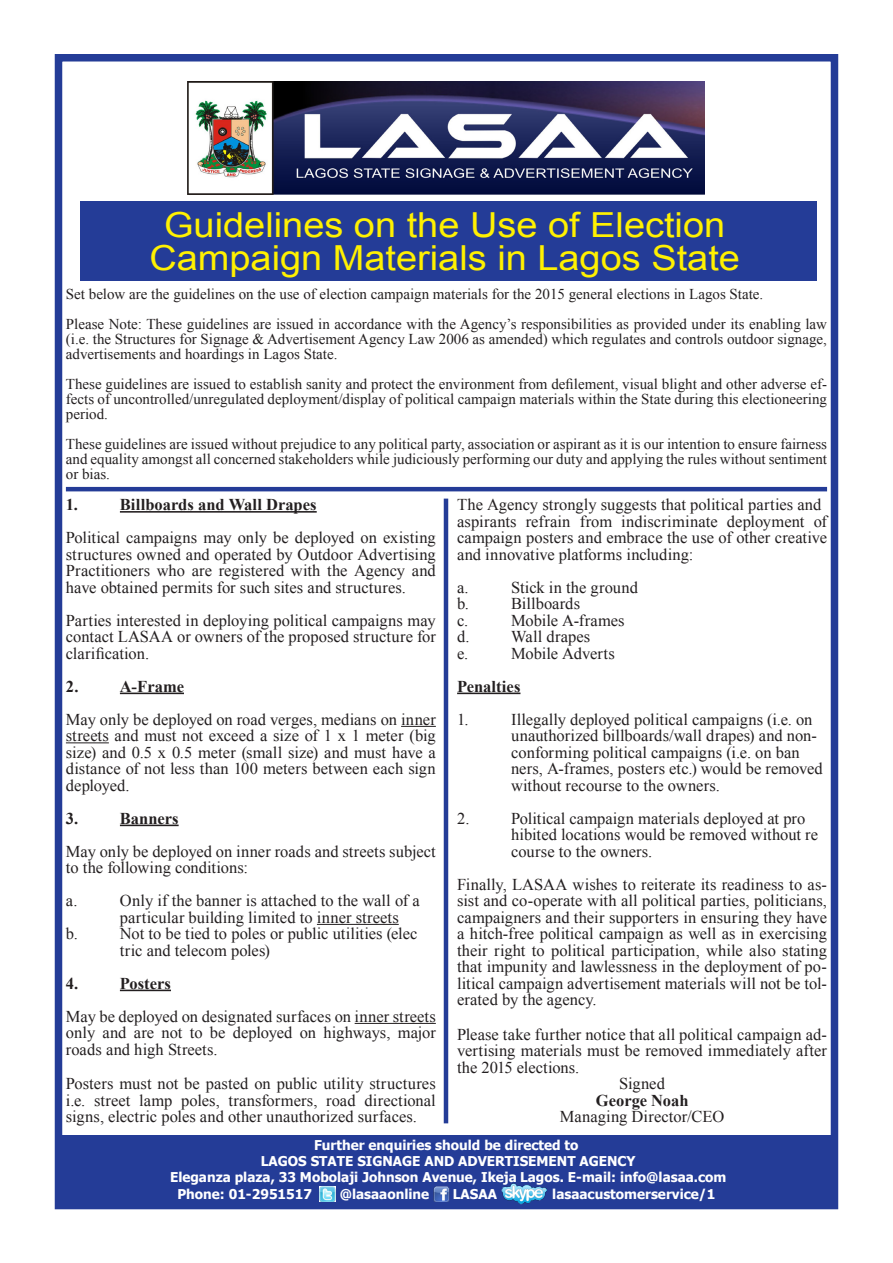
<style>
.page{position:relative;width:893px;height:1263px;background:#fff}
.page>*{position:absolute;margin:0;border:0;box-sizing:border-box;transform-origin:0 0}
.t1{font:34.5px "Arial";color:#fff101;scale:1.1 1}
.t2{font:16.5px/16.5px "Times New Roman";color:#231f20;text-align:justify}
.t3{font:700 16.5px "Times New Roman";color:#231f20}
.t4{font:15px/15px "Times New Roman";color:#231f20;text-align:justify}
.t5{font:700 13.5px "Tahoma";color:#fff}
</style>
<div class="page">
<div style="left:55px;top:54px;width:783px;height:1155px;border:8px solid #243c97"></div>
<div style="left:81px;top:201px;width:736px;height:80px;background:#243c97"></div>
<img style="left:187px;top:81px;width:518px;height:113px">
<div style="left:55px;top:1135px;width:776px;height:69px;background:#243c97"></div>
<img style="left:320px;top:1186px;width:16px;height:15px">
<img style="left:434px;top:1186px;width:16px;height:15px">
<img style="left:501px;top:1183px;width:45px;height:21px">
<hr style="left:120px;top:511px;width:197px;height:2px;background:#231f20">
<hr style="left:120px;top:692px;width:64px;height:2px;background:#231f20">
<hr style="left:401px;top:726px;width:35px;height:1px;background:#231f20">
<hr style="left:66px;top:742px;width:43px;height:1px;background:#231f20">
<hr style="left:120px;top:824px;width:59px;height:2px;background:#231f20">
<hr style="left:317px;top:924px;width:82px;height:1px;background:#231f20">
<hr style="left:120px;top:989px;width:51px;height:2px;background:#231f20">
<hr style="left:355px;top:1023px;width:81px;height:1px;background:#231f20">
<hr style="left:457px;top:692px;width:63px;height:2px;background:#231f20">
<hr style="left:444px;top:499px;width:4px;height:624px;background:#243c97">
<hr style="left:66px;top:487px;width:761px;height:4px;background:#243c97">
<p class="t1" style="left:164px;top:202px;width:512px">Guidelines on the Use of Election</p>
<p class="t1" style="left:149px;top:235px;width:538px">Campaign Materials in Lagos State</p>
<p class="t4" style="left:66px;top:286px;width:699px">Set below are the guidelines on the use of election campaign materials for the 2015 general elections in Lagos State.</p>
<p class="t4" style="left:66px;top:316px;width:763px">Please Note: These guidelines are issued in accordance with the Agency’s responsibilities as provided under its enabling law (i.e. the Structures for Signage &amp; Advertisement Agency Law 2006 as amended) which regulates and controls outdoor signage, advertisements and hoardings in Lagos State.</p>
<p class="t4" style="left:66px;top:376px;width:763px">These guidelines are issued to establish sanity and protect the environment from defilement, visual blight and other adverse ef&shy;fects of uncontrolled/unregulated deployment/display of political campaign materials within the State during this electioneering period.</p>
<p class="t4" style="left:66px;top:436px;width:763px">These guidelines are issued without prejudice to any political party, association or aspirant as it is our intention to ensure fairness and equality amongst all concerned stakeholders while judiciously performing our duty and applying the rules without sentiment or bias.</p>
<p class="t3" style="left:66px;top:493px;width:14px">1.</p>
<p class="t3" style="left:120px;top:493px;width:198px">Billboards and Wall Drapes</p>
<p class="t2" style="left:66px;top:529px;width:371px">Political campaigns may only be deployed on existing structures owned and operated by Outdoor Advertising Practitioners who are registered with the Agency and have obtained permits for such sites and structures.</p>
<p class="t2" style="left:66px;top:611px;width:371px">Parties interested in deploying political campaigns may contact LASAA or owners of the proposed structure for clarification.</p>
<p class="t3" style="left:66px;top:675px;width:14px">2.</p>
<p class="t3" style="left:120px;top:675px;width:66px">A-Frame</p>
<p class="t2" style="left:66px;top:710px;width:371px">May only be deployed on road verges, medians on inner streets and must not exceed a size of 1 x 1 meter (big size) and 0.5 x 0.5 meter (small size) and must have a distance of not less than 100 meters between each sign deployed.</p>
<p class="t3" style="left:66px;top:807px;width:14px">3.</p>
<p class="t3" style="left:120px;top:807px;width:60px">Banners</p>
<p class="t2" style="left:66px;top:842px;width:371px">May only be deployed on inner roads and streets subject to the following conditions:</p>
<p class="t2" style="left:66px;top:892px;width:13px">a.</p>
<p class="t2" style="left:120px;top:892px;width:301px">Only if the banner is attached to the wall of a particular building limited to inner streets</p>
<p class="t2" style="left:66px;top:925px;width:13px">b.</p>
<p class="t2" style="left:120px;top:925px;width:299px">Not to be tied to poles or public utilities (elec tric and telecom poles)</p>
<p class="t3" style="left:66px;top:972px;width:14px">4.</p>
<p class="t3" style="left:120px;top:972px;width:53px">Posters</p>
<p class="t2" style="left:66px;top:1007px;width:371px">May be deployed on designated surfaces on inner streets only and are not to be deployed on highways, major roads and high Streets.</p>
<p class="t2" style="left:66px;top:1075px;width:371px">Posters must not be pasted on public utility structures i.e. street lamp poles, transformers, road directional signs, electric poles and other unauthorized surfaces.</p>
<p class="t2" style="left:457px;top:496px;width:366px">The Agency strongly suggests that political parties and</p>
<p class="t2" style="left:457px;top:512px;width:371px">aspirants refrain from indiscriminate deployment of campaign posters and embrace the use of other creative and innovative platforms including:</p>
<p class="t2" style="left:457px;top:578px;width:13px">a.</p>
<p class="t2" style="left:511px;top:578px;width:128px">Stick in the ground</p>
<p class="t2" style="left:457px;top:595px;width:13px">b.</p>
<p class="t2" style="left:511px;top:595px;width:71px">Billboards</p>
<p class="t2" style="left:457px;top:611px;width:13px">c.</p>
<p class="t2" style="left:511px;top:611px;width:115px">Mobile A-frames</p>
<p class="t2" style="left:457px;top:628px;width:14px">d.</p>
<p class="t2" style="left:511px;top:628px;width:81px">Wall drapes</p>
<p class="t2" style="left:457px;top:644px;width:13px">e.</p>
<p class="t2" style="left:511px;top:644px;width:105px">Mobile Adverts</p>
<p class="t3" style="left:457px;top:675px;width:65px">Penalties</p>
<p class="t2" style="left:457px;top:710px;width:13px">1.</p>
<p class="t2" style="left:511px;top:710px;width:313px;text-align:left">Illegally deployed political campaigns (i.e. on unauthorized billboards/wall drapes) and non&shy;conforming political campaigns (i.e. on ban ners, A-frames, posters etc.) would be removed without recourse to the owners.</p>
<p class="t2" style="left:457px;top:809px;width:14px">2.</p>
<p class="t2" style="left:511px;top:809px;width:308px;text-align:left">Political campaign materials deployed at pro hibited locations would be removed without re course to the owners.</p>
<p class="t2" style="left:457px;top:875px;width:371px">Finally, LASAA wishes to reiterate its readiness to as&shy;sist and co-operate with all political parties, politicians, campaigners and their supporters in ensuring they have a hitch-free political campaign as well as in exercising their right to political participation, while also stating that impunity and lawlessness in the deployment of po&shy;litical campaign advertisement materials will not be tol&shy;erated by the agency.</p>
<p class="t2" style="left:457px;top:1025px;width:371px">Please take further notice that all political campaign ad&shy;vertising materials must be removed immediately after the 2015 elections.</p>
<p class="t2" style="left:619px;top:1075px;width:47px">Signed</p>
<p class="t3" style="left:596px;top:1089px;width:94px">George Noah</p>
<p class="t2" style="left:560px;top:1108px;width:166px">Managing Director/CEO</p>
<p class="t5" style="left:314px;top:1135px;width:266px">Further enquiries should be directed to</p>
<p class="t5" style="left:261px;top:1152px;width:376px">LAGOS STATE SIGNAGE AND ADVERTISEMENT AGENCY</p>
<p class="t5" style="left:170px;top:1168px;width:558px">Eleganza plaza, 33 Mobolaji Johnson Avenue, Ikeja Lagos. E-mail: info@lasaa.com</p>
<p class="t5" style="left:177px;top:1184px;width:136px">Phone: 01-2951517</p>
<p class="t5" style="left:340px;top:1184px;width:91px">@lasaaonline</p>
<p class="t5" style="left:453px;top:1184px;width:46px">LASAA</p>
<p class="t5" style="left:552px;top:1184px;width:164px">lasaacustomerservice/1</p>
</div>
